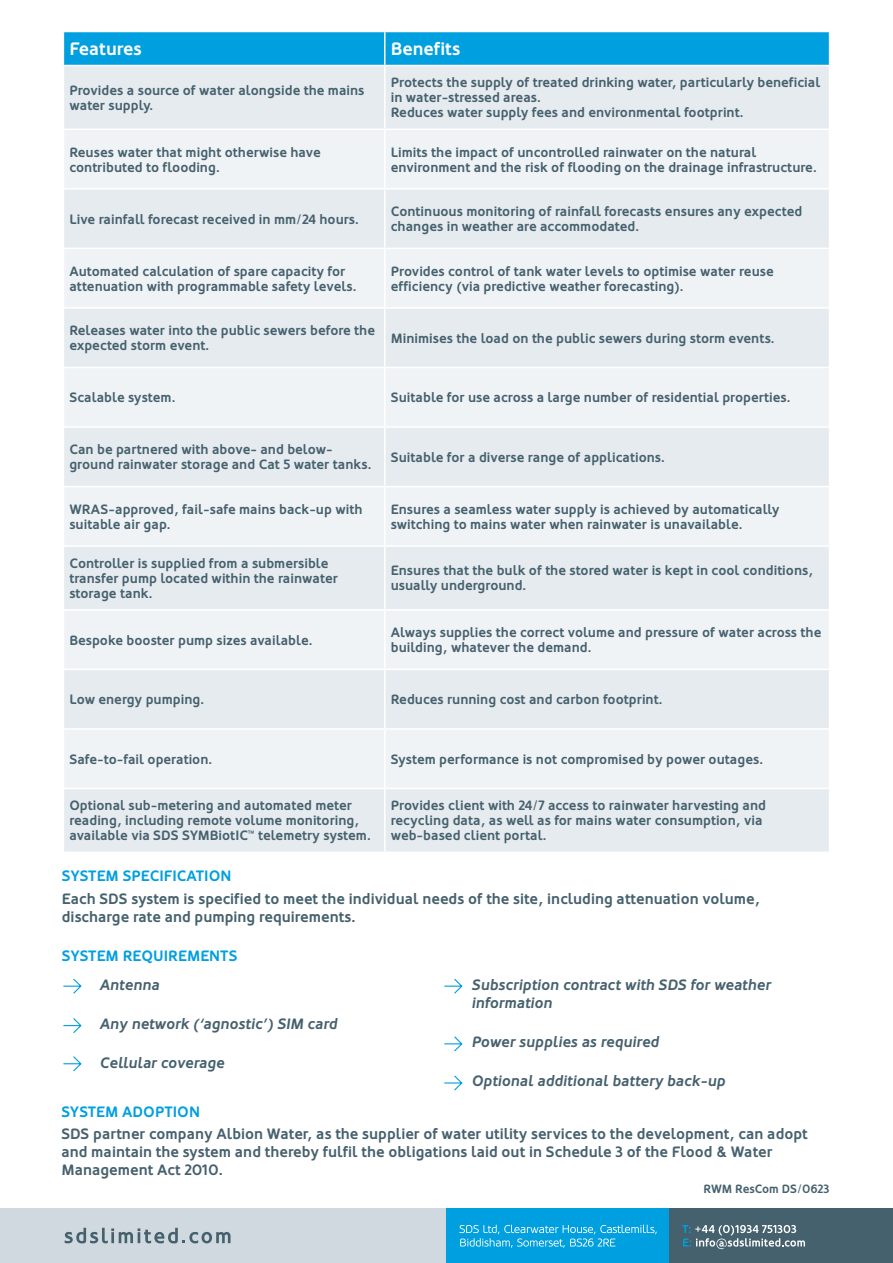
<style>
.page{position:relative;width:893px;height:1263px;background:#fff}
.page>*{position:absolute;margin:0;border:0;box-sizing:border-box;transform-origin:0 0}
.t1{font:700 18px "Oblik";color:#fff}
.t2{font:700 15px/18px "Oblik";color:#46616e}
.t3{font:italic 700 15px/18px "Oblik";color:#46616e}
.t4{font:700 15px "Oblik";color:#009fdf}
.t5{font:700 13.5px/15px "Oblik";color:#46616e}
.t6{font:700 12px "Oblik";letter-spacing:-.01em;color:#46616e}
</style>
<div class="page">
<div style="left:64px;top:32px;width:765px;height:33px;background:#009fdf"></div>
<div style="left:64px;top:66px;width:765px;height:785px;background:#e6ebef"></div>
<svg style="left:64px;top:130px;width:765px;height:658px;fill:#f0f3f6"></svg>
<hr style="left:384px;top:32px;width:1px;height:33px;background:#fff">
<hr style="left:384px;top:66px;width:1px;height:63px;background:#fff">
<hr style="left:63px;top:129px;width:322px;height:1px;background:#fff">
<hr style="left:385px;top:129px;width:445px;height:1px;background:#fff">
<hr style="left:384px;top:130px;width:1px;height:58px;background:#fff">
<hr style="left:63px;top:188px;width:322px;height:2px;background:#fff">
<hr style="left:385px;top:188px;width:445px;height:2px;background:#fff">
<hr style="left:384px;top:190px;width:1px;height:58px;background:#fff">
<hr style="left:63px;top:248px;width:322px;height:1px;background:#fff">
<hr style="left:385px;top:248px;width:445px;height:1px;background:#fff">
<hr style="left:384px;top:249px;width:1px;height:58px;background:#fff">
<hr style="left:63px;top:307px;width:322px;height:2px;background:#fff">
<hr style="left:385px;top:307px;width:445px;height:2px;background:#fff">
<hr style="left:384px;top:309px;width:1px;height:58px;background:#fff">
<hr style="left:63px;top:367px;width:322px;height:1px;background:#fff">
<hr style="left:385px;top:367px;width:445px;height:1px;background:#fff">
<hr style="left:384px;top:368px;width:1px;height:58px;background:#fff">
<hr style="left:63px;top:426px;width:322px;height:2px;background:#fff">
<hr style="left:385px;top:426px;width:445px;height:2px;background:#fff">
<hr style="left:384px;top:428px;width:1px;height:58px;background:#fff">
<hr style="left:63px;top:486px;width:322px;height:1px;background:#fff">
<hr style="left:385px;top:486px;width:445px;height:1px;background:#fff">
<hr style="left:384px;top:487px;width:1px;height:58px;background:#fff">
<hr style="left:63px;top:545px;width:322px;height:2px;background:#fff">
<hr style="left:385px;top:545px;width:445px;height:2px;background:#fff">
<hr style="left:384px;top:547px;width:1px;height:62px;background:#fff">
<hr style="left:63px;top:609px;width:322px;height:2px;background:#fff">
<hr style="left:385px;top:609px;width:445px;height:2px;background:#fff">
<hr style="left:384px;top:611px;width:1px;height:58px;background:#fff">
<hr style="left:63px;top:669px;width:322px;height:1px;background:#fff">
<hr style="left:385px;top:669px;width:445px;height:1px;background:#fff">
<hr style="left:384px;top:670px;width:1px;height:58px;background:#fff">
<hr style="left:63px;top:728px;width:322px;height:2px;background:#fff">
<hr style="left:385px;top:728px;width:445px;height:2px;background:#fff">
<hr style="left:384px;top:730px;width:1px;height:58px;background:#fff">
<hr style="left:63px;top:788px;width:322px;height:1px;background:#fff">
<hr style="left:385px;top:788px;width:445px;height:1px;background:#fff">
<hr style="left:384px;top:789px;width:1px;height:62px;background:#fff">
<div style="left:0;top:1208px;width:446px;height:55px;background:#cfd9df"></div>
<div style="left:639px;top:1208px;width:254px;height:55px;background:#46616e"></div>
<div style="left:446px;top:1208px;width:223px;height:55px;background:#009fdf"></div>
<svg style="left:459px;top:1225px;width:198px;height:23px"></svg>
<svg style="left:682px;top:1225px;width:123px;height:24px"></svg>
<svg style="left:65px;top:1228px;width:166px;height:15px"></svg>
<svg style="left:63px;top:978px;width:19px;height:16px"></svg>
<svg style="left:444px;top:978px;width:19px;height:16px"></svg>
<svg style="left:63px;top:1018px;width:19px;height:15px"></svg>
<svg style="left:444px;top:1036px;width:19px;height:16px"></svg>
<svg style="left:63px;top:1056px;width:19px;height:16px"></svg>
<svg style="left:444px;top:1075px;width:19px;height:16px"></svg>
<p class="t1" style="left:69px;top:38px;width:74px">Features</p>
<p class="t1" style="left:391px;top:38px;width:71px">Benefits</p>
<p class="t5" style="left:69px;top:83px;width:297px">Provides a source of water alongside the mains water supply.</p>
<p class="t5" style="left:391px;top:75px;width:431px">Protects the supply of treated drinking water, particularly beneficial in water-stressed areas.</p>
<p class="t5" style="left:391px;top:105px;width:354px">Reduces water supply fees and environmental footprint.</p>
<p class="t5" style="left:69px;top:144px;width:253px">Reuses water that might otherwise have contributed to flooding.</p>
<p class="t5" style="left:391px;top:144px;width:427px">Limits the impact of uncontrolled rainwater on the natural environment and the risk of flooding on the drainage infrastructure.</p>
<p class="t5" style="left:69px;top:211px;width:291px">Live rainfall forecast received in mm/24 hours.</p>
<p class="t5" style="left:391px;top:204px;width:413px">Continuous monitoring of rainfall forecasts ensures any expected changes in weather are accommodated.</p>
<p class="t5" style="left:69px;top:263px;width:289px">Automated calculation of spare capacity for attenuation with programmable safety levels.</p>
<p class="t5" style="left:391px;top:263px;width:384px">Provides control of tank water levels to optimise water reuse efficiency (via predictive weather forecasting).</p>
<p class="t5" style="left:69px;top:323px;width:307px">Releases water into the public sewers before the expected storm event.</p>
<p class="t5" style="left:391px;top:330px;width:385px">Minimises the load on the public sewers during storm events.</p>
<p class="t5" style="left:69px;top:390px;width:107px">Scalable system.</p>
<p class="t5" style="left:391px;top:390px;width:401px">Suitable for use across a large number of residential properties.</p>
<p class="t5" style="left:69px;top:442px;width:304px">Can be partnered with above- and below&shy;ground rainwater storage and Cat 5 water tanks.</p>
<p class="t5" style="left:391px;top:450px;width:276px">Suitable for a diverse range of applications.</p>
<p class="t5" style="left:69px;top:502px;width:295px">WRAS-approved, fail-safe mains back-up with suitable air gap.</p>
<p class="t5" style="left:391px;top:502px;width:390px">Ensures a seamless water supply is achieved by automatically switching to mains water when rainwater is unavailable.</p>
<p class="t5" style="left:69px;top:556px;width:270px">Controller is supplied from a submersible transfer pump located within the rainwater storage tank.</p>
<p class="t5" style="left:391px;top:563px;width:424px">Ensures that the bulk of the stored water is kept in cool conditions, usually underground.</p>
<p class="t5" style="left:69px;top:632px;width:245px">Bespoke booster pump sizes available.</p>
<p class="t5" style="left:391px;top:625px;width:432px">Always supplies the correct volume and pressure of water across the building, whatever the demand.</p>
<p class="t5" style="left:69px;top:692px;width:136px">Low energy pumping.</p>
<p class="t5" style="left:391px;top:692px;width:273px">Reduces running cost and carbon footprint.</p>
<p class="t5" style="left:69px;top:751px;width:144px">Safe-to-fail operation.</p>
<p class="t5" style="left:391px;top:751px;width:374px">System performance is not compromised by power outages.</p>
<p class="t5" style="left:69px;top:798px;width:303px">Optional sub-metering and automated meter reading, including remote volume monitoring, available via SDS SYMBiotIC<sup>™</sup> telemetry system.</p>
<p class="t5" style="left:391px;top:798px;width:377px">Provides client with 24/7 access to rainwater harvesting and recycling data, as well as for mains water consumption, via web-based client portal.</p>
<p class="t4" style="left:62px;top:867px;width:171px">SYSTEM SPECIFICATION</p>
<p class="t2" style="left:62px;top:889px;width:700px">Each SDS system is specified to meet the individual needs of the site, including attenuation volume, discharge rate and pumping requirements.</p>
<p class="t4" style="left:62px;top:947px;width:177px">SYSTEM REQUIREMENTS</p>
<p class="t3" style="left:100px;top:975px;width:61px">Antenna</p>
<p class="t3" style="left:100px;top:1015px;width:239px">Any network (‘agnostic’) SIM card</p>
<p class="t3" style="left:100px;top:1054px;width:126px">Cellular coverage</p>
<p class="t3" style="left:472px;top:975px;width:301px">Subscription contract with SDS for weather information</p>
<p class="t3" style="left:472px;top:1033px;width:189px">Power supplies as required</p>
<p class="t3" style="left:472px;top:1072px;width:255px">Optional additional battery back-up</p>
<p class="t4" style="left:61px;top:1103px;width:140px">SYSTEM ADOPTION</p>
<p class="t2" style="left:61px;top:1125px;width:748px">SDS partner company Albion Water, as the supplier of water utility services to the development, can adopt and maintain the system and thereby fulfil the obligations laid out in Schedule 3 of the Flood &amp; Water<br>Management Act 2010.</p>
<p class="t6" style="left:703px;top:1182px;width:127px">RWM ResCom DS/0623</p>
</div>
